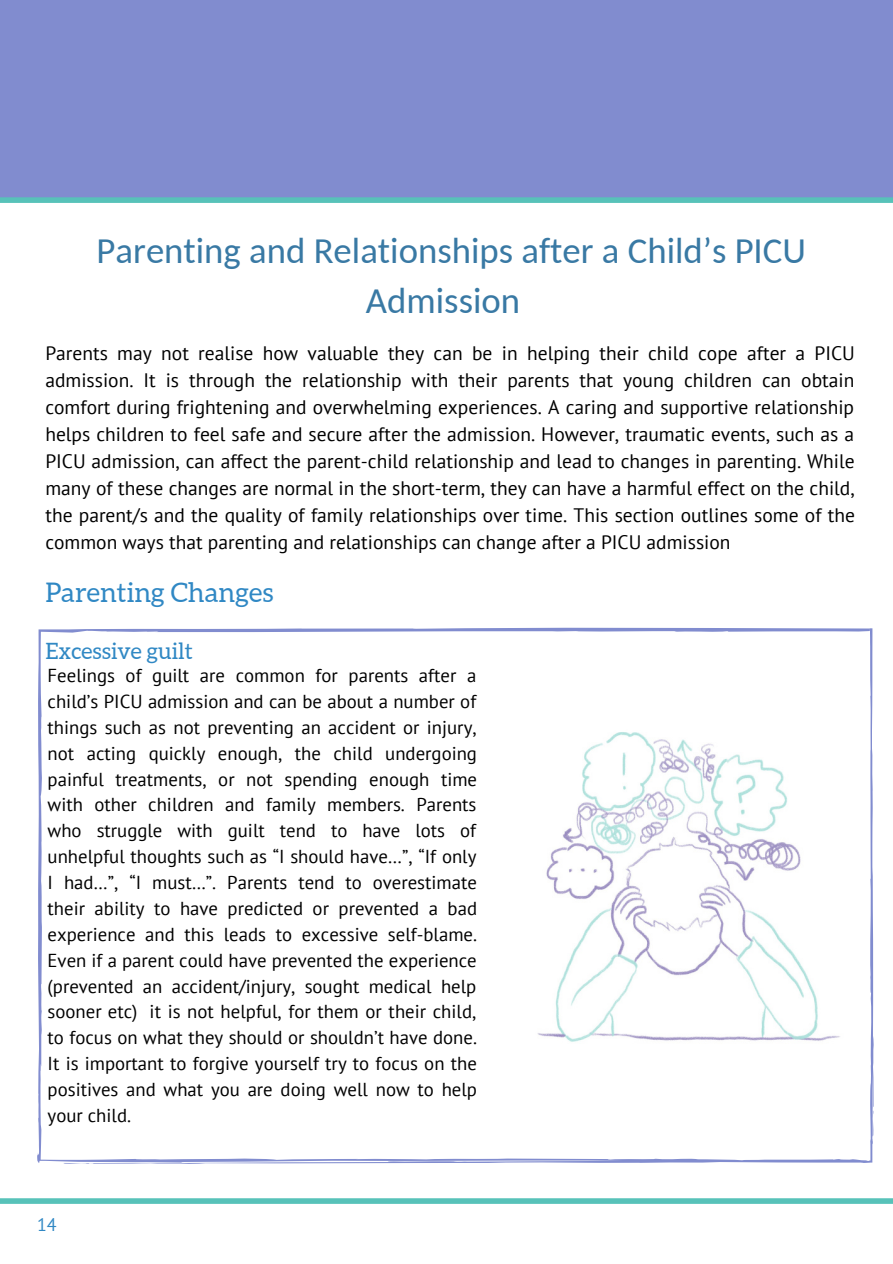
<style>
.page{position:relative;width:893px;height:1264px;background:#fff}
.page>*{position:absolute;margin:0;border:0;box-sizing:border-box;transform-origin:0 0}
.t1{font:36.75px/50.6px "Carlito";color:#3979a4;text-align:center}
.t2{font:27px "Aleo";color:#3088c4}
.t3{font:22.5px "Aleo";color:#3088c4}
.t4{font:19.5px/27px "PT Sans";color:#000;text-align:justify}
.t5{font:18.75px/25.8px "PT Sans";color:#000;text-align:justify}
.t6{font:18px "PT Sans";color:#3088c4}
</style>
<div class="page">
<div style="left:0;top:0;width:892px;height:197px;background:#818ccf"></div>
<div style="left:0;top:1198px;width:892px;height:5px;background:#57c2b9"></div>
<svg style="left:37px;top:627px;width:836px;height:537px"></svg>
<div style="left:0;top:197px;width:892px;height:6px;background:#57c2b9"></div>
<img style="left:522px;top:722px;width:330px;height:349px">
<h1 class="t1" style="left:97px;top:228px;width:710px">Parenting and Relationships after a Child’s PICU<br>Admission</h1>
<p class="t4" style="left:45px;top:340px;width:811px">Parents may not realise how valuable they can be in helping their child cope after a PICU admission. It is through the relationship with their parents that young children can obtain comfort during frightening and overwhelming experiences. A caring and supportive relationship helps children to feel safe and secure after the admission. However, traumatic events, such as a PICU admission, can affect the parent-child relationship and lead to changes in parenting. While many of these changes are normal in the short-term, they can have a harmful effect on the child, the parent/s and the quality of family relationships over time. This section outlines some of the common ways that parenting and relationships can change after a PICU admission</p>
<h2 class="t2" style="left:45px;top:577px;width:229px">Parenting Changes</h2>
<p class="t3" style="left:45px;top:638px;width:149px">Excessive guilt</p>
<p class="t5" style="left:48px;top:662px;width:431px">Feelings of guilt are common for parents after a child’s PICU admission and can be about a number of things such as not preventing an accident or injury, not acting quickly enough, the child undergoing painful treatments, or not spending enough time with other children and family members. Parents who struggle with guilt tend to have lots of unhelpful thoughts such as “I should have…”, “If only I had…”, “I must…”. Parents tend to overestimate their ability to have predicted or prevented a bad experience and this leads to excessive self-blame.<br>Even if a parent could have prevented the experience (prevented an accident/injury, sought medical help sooner etc) it is not helpful, for them or their child, to focus on what they should or shouldn’t have done.<br>It is important to forgive yourself try to focus on the positives and what you are doing well now to help your child.</p>
<p class="t6" style="left:37px;top:1212px;width:21px">14</p>
</div>
